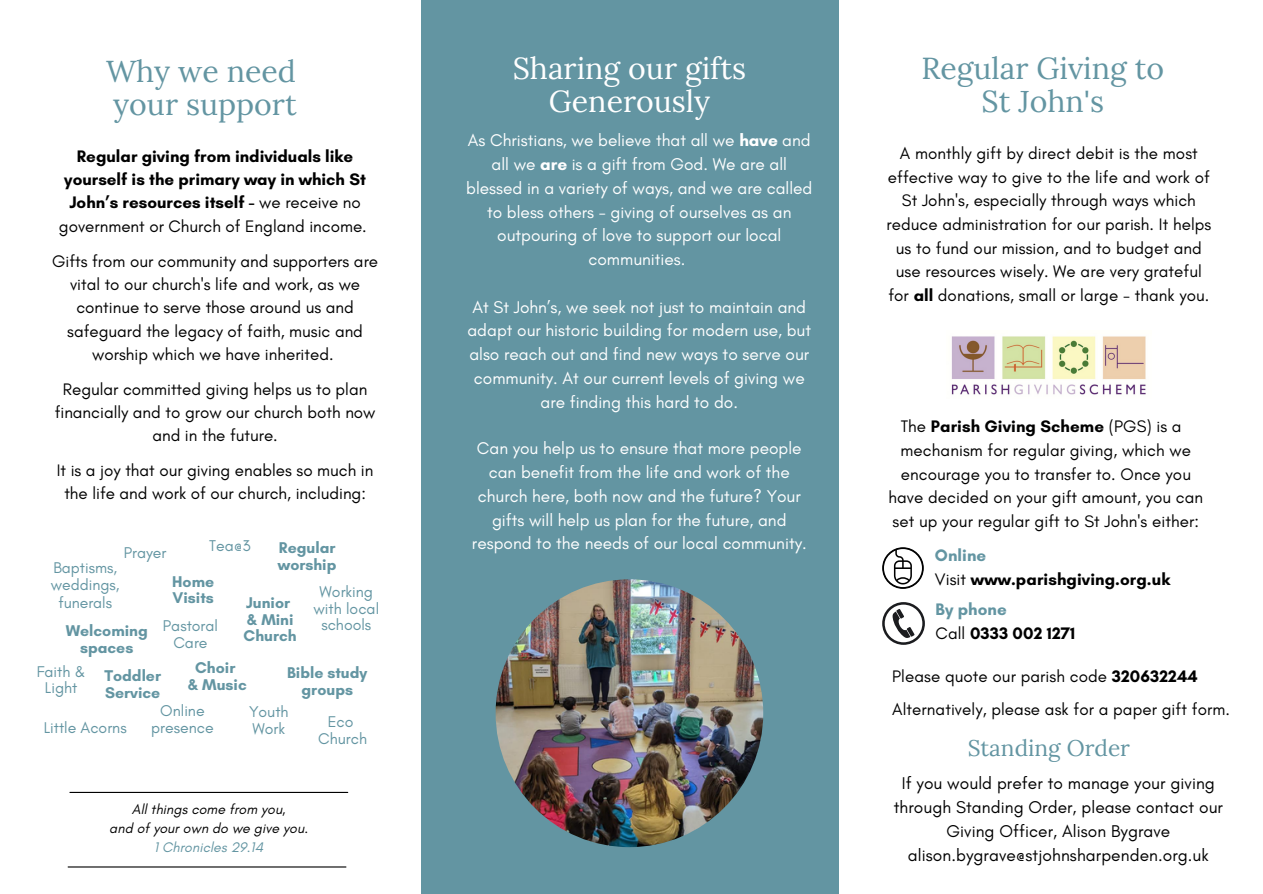
<style>
.page{position:relative;width:1263px;height:894px;background:#fff}
.page>*{position:absolute;margin:0;border:0;box-sizing:border-box;transform-origin:0 0}
.t1{font:30.3px/32.8px "Lora";color:#6395a2;text-align:center}
.t2{font:30.3px/32.8px "Lora";color:#fff;text-align:center}
.t3{font:22.65px "Lora";color:#6395a2}
.t4{font:17.25px/23.7px "Glacial Indifference";color:#fff;text-align:center}
.t5{font:17.25px/24.2px "Glacial Indifference";letter-spacing:.005em;color:#000;text-align:center}
.t6{font:16.95px/23.5px "Glacial Indifference";letter-spacing:.005em;color:#000;text-align:center}
.t7{font:700 16.95px/23.4px "Glacial Indifference";color:#000;text-align:center}
.t8{font:700 16.95px "Glacial Indifference";letter-spacing:.005em;color:#6395a2}
.t9{font:15.9px/16.6px "Glacial Indifference";color:#6395a2;text-align:center}
.t10{font:700 15.9px/16.6px "Glacial Indifference";color:#6395a2}
.t11{font:15.75px/17.1px "Glacial Indifference";color:#6395a2;text-align:center}
.t12{font:italic 14.1px "Glacial Indifference";letter-spacing:.005em;color:#000}
.t13{font:italic 14.1px "Glacial Indifference";letter-spacing:.005em;color:#6395a2}
.s1{font-weight:400}
.s2{font-weight:700}
</style>
<div class="page">
<div style="left:421px;top:0;width:418px;height:893px;background:#6395a2"></div>
<img style="left:496px;top:579px;width:267px;height:267px;border-radius:50%">
<hr style="left:70px;top:791px;width:278px;height:1px;background:#000">
<hr style="left:68px;top:866px;width:278px;height:1px;background:#000">
<img style="left:951px;top:336px;width:195px;height:59px">
<svg style="left:882px;top:547px;width:42px;height:41px"></svg>
<svg style="left:882px;top:602px;width:43px;height:42px"></svg>
<p class="t1" style="left:106px;top:54px;width:191px">Why we need</p>
<p class="t1" style="left:113px;top:87px;width:185px">your support</p>
<p class="t7" style="left:59px;top:144px;width:309px">Regular giving from individuals like yourself is the primary way in which St John’s resources itself - <span class="s1">we receive no government or Church of England income.</span></p>
<p class="t6" style="left:52px;top:249px;width:328px">Gifts from our community and supporters are vital to our church's life and work, as we continue to serve those around us and safeguard the legacy of faith, music and worship which we have inherited.</p>
<p class="t6" style="left:55px;top:377px;width:322px">Regular committed giving helps us to plan financially and to grow our church both now and in the future.</p>
<p class="t6" style="left:57px;top:458px;width:318px">It is a joy that our giving enables so much in the life and work of our church, including:</p>
<p class="t9" style="left:209px;top:536px;width:43px">Tea@3</p>
<p class="t10" style="left:278px;top:539px;width:60px">Regular worship</p>
<p class="t9" style="left:124px;top:544px;width:44px">Prayer</p>
<p class="t11" style="left:51px;top:559px;width:70px">Baptisms, weddings, funerals</p>
<p class="t10" style="left:172px;top:572px;width:43px">Home</p>
<p class="t10" style="left:173px;top:589px;width:43px">Visits</p>
<p class="t9" style="left:313px;top:583px;width:67px">Working with local schools</p>
<p class="t10" style="left:246px;top:594px;width:46px">Junior</p>
<p class="t10" style="left:244px;top:610px;width:55px">&amp; Mini<br>Church</p>
<p class="t9" style="left:163px;top:617px;width:57px">Pastoral<br>Care</p>
<p class="t10" style="left:66px;top:621px;width:84px;line-height:17.1px;text-align:center">Welcoming spaces</p>
<p class="t9" style="left:37px;top:662px;width:51px">Faith &amp;<br>Light</p>
<p class="t10" style="left:104px;top:667px;width:58px">Toddler<br>Service</p>
<p class="t10" style="left:195px;top:659px;width:42px">Choir</p>
<p class="t10" style="left:188px;top:676px;width:61px">&amp; Music</p>
<p class="t10" style="left:287px;top:664px;width:82px;text-align:center">Bible study groups</p>
<p class="t9" style="left:44px;top:718px;width:85px">Little Acorns</p>
<p class="t9" style="left:151px;top:701px;width:64px;line-height:17.1px">Online presence</p>
<p class="t9" style="left:249px;top:703px;width:41px;text-align:left">Youth<br>Work</p>
<p class="t9" style="left:328px;top:712px;width:27px">Eco</p>
<p class="t9" style="left:318px;top:729px;width:50px">Church</p>
<p class="t12" style="left:132px;top:800px;width:155px">All things come from you,</p>
<p class="t12" style="left:109px;top:819px;width:200px">and of your own do we give you.</p>
<p class="t13" style="left:154px;top:838px;width:111px">1 Chronicles 29.14</p>
<p class="t2" style="left:513px;top:51px;width:235px">Sharing our gifts<br>Generously</p>
<p class="t4" style="left:466px;top:128px;width:348px">As Christians, we believe that all we <span class="s2">have</span> and all we <span class="s2">are</span> is a gift from God. We are all blessed in a variety of ways, and we are called to bless others - giving of ourselves as an outpouring of love to support our local communities.</p>
<p class="t4" style="left:467px;top:294px;width:345px">At St John’s, we seek not just to maintain and adapt our historic building for modern use, but also reach out and find new ways to serve our community. At our current levels of giving we are finding this hard to do.</p>
<p class="t4" style="left:472px;top:436px;width:336px">Can you help us to ensure that more people can benefit from the life and work of the church here, both now and the future? Your gifts will help us plan for the future, and respond to the needs of our local community.</p>
<p class="t1" style="left:921px;top:51px;width:244px">Regular Giving to<br>St John's</p>
<p class="t6" style="left:886px;top:141px;width:327px">A monthly gift by direct debit is the most effective way to give to the life and work of St John's, especially through ways which reduce administration for our parish. It helps us to fund our mission, and to budget and use resources wisely. We are very grateful for <span class="s2">all</span> donations, small or large - thank you.</p>
<p class="t6" style="left:888px;top:414px;width:316px">The <span class="s2">Parish Giving Scheme</span> (PGS) is a mechanism for regular giving, which we encourage you to transfer to. Once you have decided on your gift amount, you can set up your regular gift to St John's either:</p>
<p class="t8" style="left:935px;top:545px;width:53px">Online</p>
<p class="t7" style="left:935px;top:567px;width:237px"><span class="s1">Visit</span> www.parishgiving.org.uk</p>
<p class="t8" style="left:935px;top:599px;width:73px">By phone</p>
<p class="t7" style="left:935px;top:621px;width:141px"><span class="s1">Call</span> 0333 002 1271</p>
<p class="t6" style="left:892px;top:663px;width:307px">Please quote our parish code <span class="s2">320632244</span></p>
<p class="t6" style="left:892px;top:697px;width:339px">Alternatively, please ask for a paper gift form.</p>
<p class="t3" style="left:968px;top:733px;width:164px">Standing Order</p>
<p class="t5" style="left:894px;top:770px;width:331px">If you would prefer to manage your giving through Standing Order, please contact our<br>Giving Officer, Alison Bygrave</p>
<p class="t5" style="left:908px;top:842px;width:302px">alison.bygrave@stjohnsharpenden.org.uk</p>
</div>
